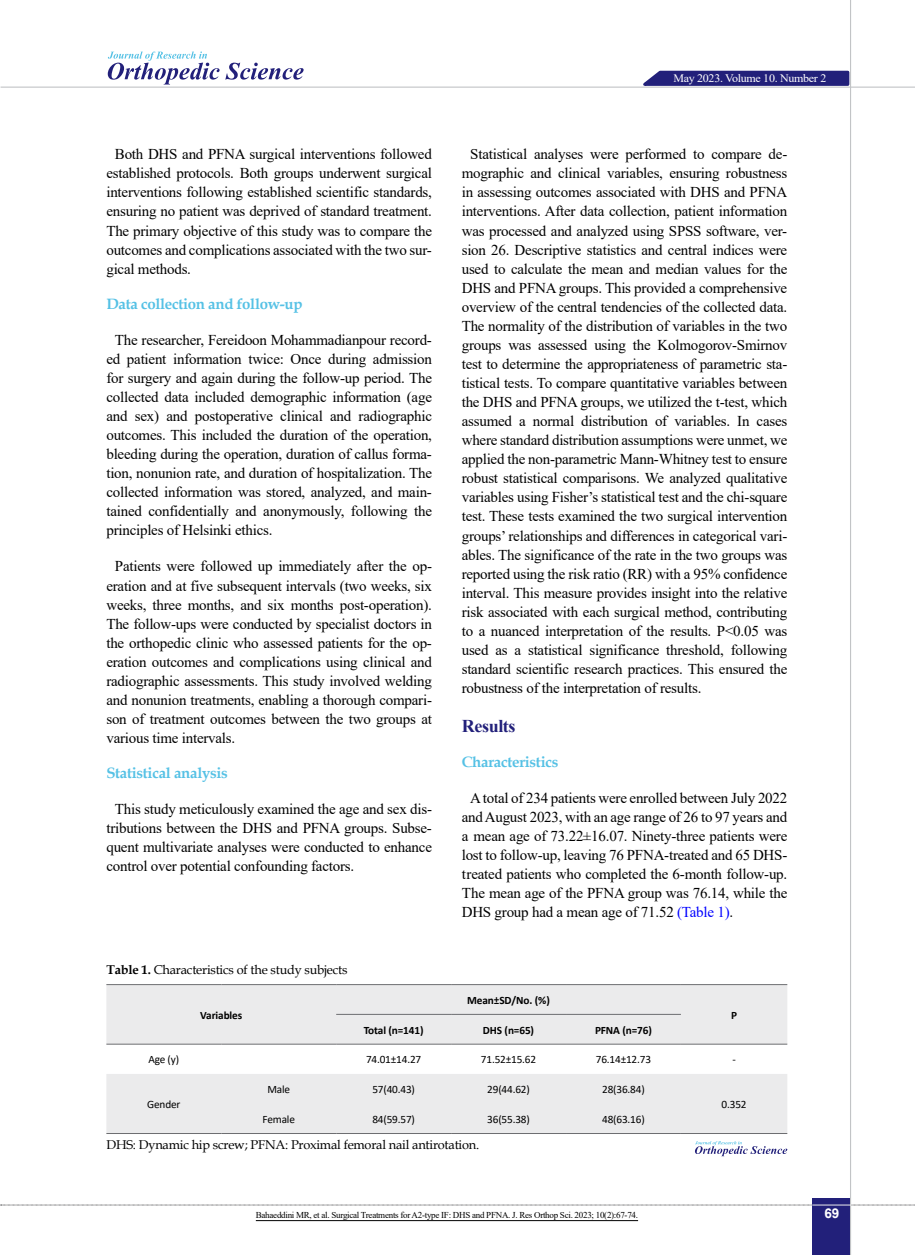
<style>
.page{position:relative;width:915px;height:1255px;background:#fff}
.page>*{position:absolute;margin:0;border:0;box-sizing:border-box;transform-origin:0 0}
.t1{font:700 18px "Times New Roman";letter-spacing:-.02em;color:#22207a}
.t2{font:15px/19px "Times New Roman";letter-spacing:-.015em;color:#000;text-align:justify}
.t3{font:700 15px "Book Antiqua";letter-spacing:-.02em;color:#55c1e5}
.t4{font:700 13.5px "Arial";color:#fff}
.t5{font:12.75px "Book Antiqua";letter-spacing:-.015em;color:#000}
.t6{font:11.4px "Times New Roman";letter-spacing:-.025em;color:#fff;scale:1.05 1}
.t7{font:11.25px "Calibri";letter-spacing:-.015em;color:#000}
.t8{font:700 11.25px "Calibri";letter-spacing:-.01em;color:#000}
.t9{font:9px "Times New Roman";letter-spacing:-.03em;color:#000}
.s1{font-weight:700}
.s2{color:#00f}
</style>
<div class="page">
<svg style="left:1px;top:1204px;width:914px;height:1px"></svg>
<div style="left:812px;top:1198px;width:38px;height:56px;background:#22207a"></div>
<hr style="left:849px;top:0;width:1px;height:1254px;background:#c2c4c6">
<hr style="left:1px;top:87px;width:913px;height:1px;background:#c2c4c6">
<hr style="left:812px;top:1204px;width:38px;height:1px;background:#ebebec">
<svg style="left:635px;top:69px;width:215px;height:18px;background:#514f95"></svg>
<svg style="left:108px;top:51px;width:195px;height:33px"></svg>
<svg style="left:106px;top:985px;width:681px;height:148px;fill:#ebebec"></svg>
<hr style="left:106px;top:1133px;width:115px;height:1px;background:#6d6e71">
<hr style="left:221px;top:1133px;width:115px;height:1px;background:#6d6e71">
<hr style="left:336px;top:1133px;width:115px;height:1px;background:#6d6e71">
<hr style="left:451px;top:1133px;width:115px;height:1px;background:#6d6e71">
<hr style="left:566px;top:1133px;width:114px;height:1px;background:#6d6e71">
<hr style="left:680px;top:1133px;width:107px;height:1px;background:#6d6e71">
<hr style="left:106px;top:984px;width:115px;height:1px;background:#6d6e71">
<hr style="left:221px;top:984px;width:115px;height:1px;background:#6d6e71">
<hr style="left:336px;top:984px;width:115px;height:1px;background:#6d6e71">
<hr style="left:451px;top:984px;width:115px;height:1px;background:#6d6e71">
<hr style="left:566px;top:984px;width:114px;height:1px;background:#6d6e71">
<hr style="left:680px;top:984px;width:107px;height:1px;background:#6d6e71">
<hr style="left:336px;top:1013px;width:115px;height:1px;background:#6d6e71">
<hr style="left:451px;top:1013px;width:115px;height:1px;background:#6d6e71">
<hr style="left:566px;top:1013px;width:114px;height:1px;background:#6d6e71">
<hr style="left:106px;top:1043px;width:115px;height:1px;background:#6d6e71">
<hr style="left:221px;top:1043px;width:115px;height:1px;background:#6d6e71">
<hr style="left:336px;top:1043px;width:115px;height:1px;background:#6d6e71">
<hr style="left:451px;top:1043px;width:115px;height:1px;background:#6d6e71">
<hr style="left:566px;top:1043px;width:114px;height:1px;background:#6d6e71">
<hr style="left:680px;top:1043px;width:107px;height:1px;background:#6d6e71">
<svg style="left:695px;top:1141px;width:92px;height:15px"></svg>
<hr style="left:256px;top:1220px;width:382px;height:1px;background:#000">
<p class="t2" style="left:106px;top:144px;width:327px;text-indent:9px">Both DHS and PFNA surgical interventions followed established protocols. Both groups underwent surgical interventions following established scientific standards, ensuring no patient was deprived of standard treatment.<br>The primary objective of this study was to compare the outcomes and complications associated with the two sur&shy;gical methods.</p>
<p class="t3" style="left:106px;top:293px;width:198px">Data collection and follow-up</p>
<p class="t2" style="left:106px;top:330px;width:327px;text-indent:9px">The researcher, Fereidoon Mohammadianpour record&shy;ed patient information twice: Once during admission for surgery and again during the follow-up period. The collected data included demographic information (age and sex) and postoperative clinical and radiographic outcomes. This included the duration of the operation, bleeding during the operation, duration of callus forma&shy;tion, nonunion rate, and duration of hospitalization. The collected information was stored, analyzed, and main&shy;tained confidentially and anonymously, following the principles of Helsinki ethics.</p>
<p class="t2" style="left:106px;top:556px;width:327px;text-indent:9px">Patients were followed up immediately after the op&shy;eration and at five subsequent intervals (two weeks, six weeks, three months, and six months post-operation).<br>The follow-ups were conducted by specialist doctors in the orthopedic clinic who assessed patients for the op&shy;eration outcomes and complications using clinical and radiographic assessments. This study involved welding and nonunion treatments, enabling a thorough compari&shy;son of treatment outcomes between the two groups at various time intervals.</p>
<p class="t3" style="left:106px;top:762px;width:123px">Statistical analysis</p>
<p class="t2" style="left:106px;top:799px;width:327px;text-indent:9px">This study meticulously examined the age and sex dis&shy;tributions between the DHS and PFNA groups. Subse&shy;quent multivariate analyses were conducted to enhance control over potential confounding factors.</p>
<p class="t5" style="left:106px;top:960px;width:242px"><span class="s1">Table 1.</span> Characteristics of the study subjects</p>
<p class="t8" style="left:200px;top:1006px;width:43px">Variables</p>
<p class="t6" style="left:673px;top:70px;width:147px">May 2023. Volume 10. Number 2</p>
<p class="t2" style="left:461px;top:144px;width:327px;text-indent:9px">Statistical analyses were performed to compare de&shy;mographic and clinical variables, ensuring robustness in assessing outcomes associated with DHS and PFNA interventions. After data collection, patient information was processed and analyzed using SPSS software, ver&shy;sion 26. Descriptive statistics and central indices were used to calculate the mean and median values for the DHS and PFNA groups. This provided a comprehensive overview of the central tendencies of the collected data.<br>The normality of the distribution of variables in the two groups was assessed using the Kolmogorov-Smirnov test to determine the appropriateness of parametric sta&shy;tistical tests. To compare quantitative variables between the DHS and PFNA groups, we utilized the t-test, which assumed a normal distribution of variables. In cases where standard distribution assumptions were unmet, we applied the non-parametric Mann-Whitney test to ensure robust statistical comparisons. We analyzed qualitative variables using Fisher’s statistical test and the chi-square test. These tests examined the two surgical intervention groups’ relationships and differences in categorical vari&shy;ables. The significance of the rate in the two groups was reported using the risk ratio (RR) with a 95% confidence interval. This measure provides insight into the relative risk associated with each surgical method, contributing to a nuanced interpretation of the results. P&lt;0.05 was used as a statistical significance threshold, following standard scientific research practices. This ensured the robustness of the interpretation of results.</p>
<p class="t1" style="left:461px;top:712px;width:55px">Results</p>
<p class="t3" style="left:461px;top:751px;width:98px">Characteristics</p>
<p class="t2" style="left:461px;top:787px;width:327px;text-indent:9px">A total of 234 patients were enrolled between July 2022 and August 2023, with an age range of 26 to 97 years and a mean age of 73.22±16.07. Ninety-three patients were lost to follow-up, leaving 76 PFNA-treated and 65 DHS&shy;treated patients who completed the 6-month follow-up.<br>The mean age of the PFNA group was 76.14, while the DHS group had a mean age of 71.52 <span class="s2">(Table 1)</span>.</p>
<p class="t8" style="left:467px;top:991px;width:84px">Mean±SD/No. (%)</p>
<p class="t8" style="left:730px;top:1006px;width:7px">P</p>
<p class="t8" style="left:363px;top:1021px;width:61px">Total (n=141)</p>
<p class="t8" style="left:483px;top:1021px;width:53px">DHS (n=65)</p>
<p class="t8" style="left:594px;top:1021px;width:58px">PFNA (n=76)</p>
<p class="t7" style="left:148px;top:1051px;width:32px">Age (y)</p>
<p class="t7" style="left:366px;top:1051px;width:57px">74.01±14.27</p>
<p class="t7" style="left:481px;top:1051px;width:57px">71.52±15.62</p>
<p class="t7" style="left:595px;top:1051px;width:57px">76.14±12.73</p>
<p class="t7" style="left:732px;top:1051px;width:5px">-</p>
<p class="t7" style="left:147px;top:1096px;width:35px">Gender</p>
<p class="t7" style="left:267px;top:1081px;width:24px">Male</p>
<p class="t7" style="left:372px;top:1081px;width:44px">57(40.43)</p>
<p class="t7" style="left:487px;top:1081px;width:44px">29(44.62)</p>
<p class="t7" style="left:602px;top:1081px;width:44px">28(36.84)</p>
<p class="t7" style="left:721px;top:1096px;width:26px">0.352</p>
<p class="t7" style="left:262px;top:1111px;width:34px">Female</p>
<p class="t7" style="left:372px;top:1111px;width:44px">84(59.57)</p>
<p class="t7" style="left:487px;top:1111px;width:44px">36(55.38)</p>
<p class="t7" style="left:602px;top:1111px;width:44px">48(63.16)</p>
<p class="t5" style="left:106px;top:1135px;width:374px">DHS: Dynamic hip screw; PFNA: Proximal femoral nail antirotation.</p>
<p class="t9" style="left:256px;top:1208px;width:383px">Bahaeddini MR, et al. Surgical Treatments for A2-type IF: DHS and PFNA. J. Res Orthop Sci. 2023; 10(2):67-74.</p>
<p class="t4" style="left:824px;top:1203px;width:17px">69</p>
</div>
